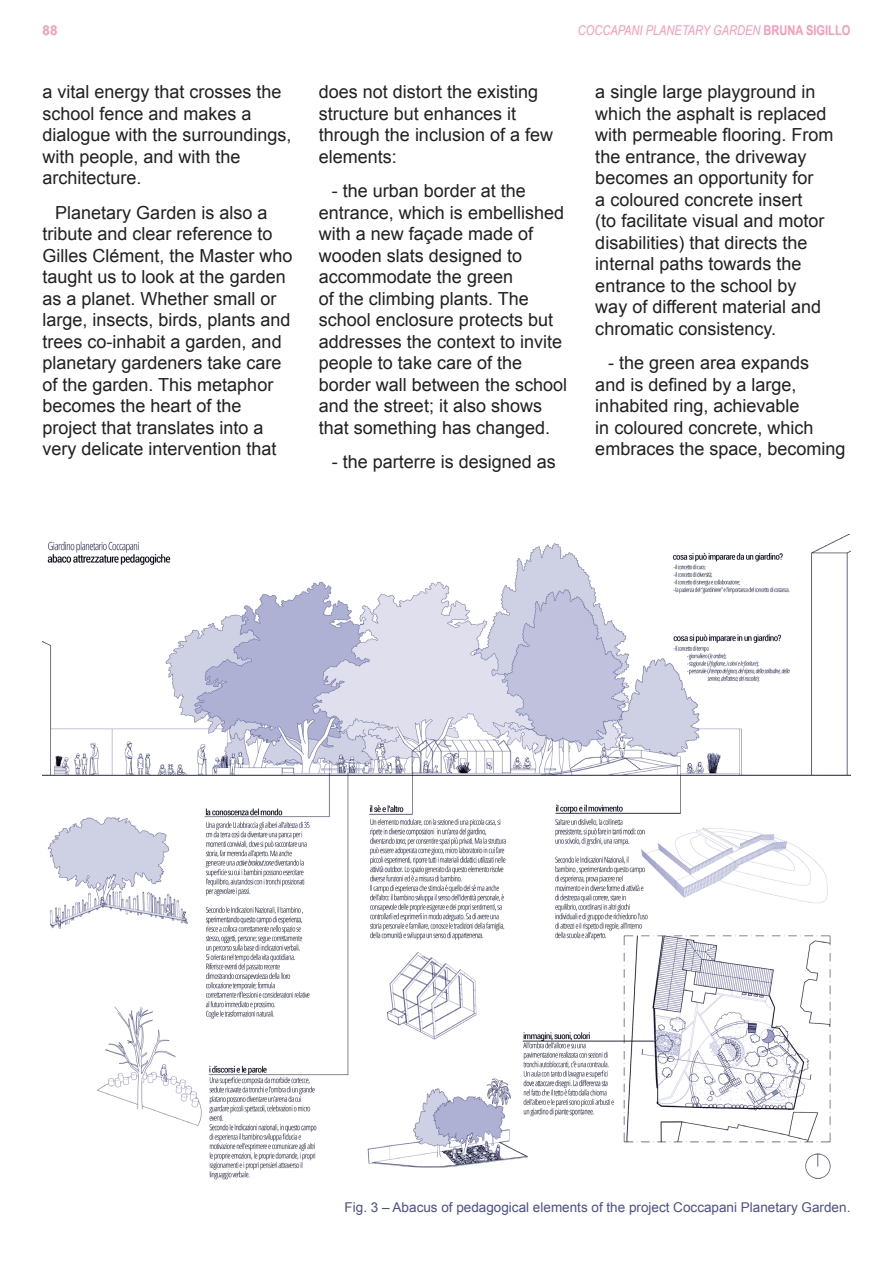
<style>
.page{position:relative;width:893px;height:1263px;background:#fff}
.page>*{position:absolute;margin:0;border:0;box-sizing:border-box;transform-origin:0 0}
.t1{font:18px/21.5px "Arial";color:#231f20}
.t2{font:13.5px "Arial";color:#4b508a}
.t3{font:italic 13.5px "Arial Narrow";color:#f899b6}
.t4{font:700 13.5px "Arial";color:#f899b6}
.s1{font-weight:700;font-style:normal}
</style>
<div class="page">
<img style="left:43px;top:534px;width:807px;height:646px">
<p class="t4" style="left:43px;top:21px;width:17px">88</p>
<p class="t3" style="left:578px;top:21px;width:274px">COCCAPANI PLANETARY GARDEN <span class="s1">BRUNA SIGILLO</span></p>
<p class="t1" style="left:43px;top:81px;width:251px">a vital energy that crosses the school fence and makes a dialogue with the surroundings, with people, and with the architecture.</p>
<p class="t1" style="left:43px;top:202px;width:252px;text-indent:13px">Planetary Garden is also a tribute and clear reference to<br>Gilles Clément, the Master who taught us to look at the garden as a planet. Whether small or large, insects, birds, plants and trees co-inhabit a garden, and planetary gardeners take care of the garden. This metaphor becomes the heart of the project that translates into a very delicate intervention that</p>
<p class="t1" style="left:319px;top:81px;width:236px">does not distort the existing structure but enhances it through the inclusion of a few elements:</p>
<p class="t1" style="left:319px;top:180px;width:250px;text-indent:13px">- the urban border at the entrance, which is embellished with a new façade made of wooden slats designed to accommodate the green<br>of the climbing plants. The school enclosure protects but addresses the context to invite people to take care of the border wall between the school and the street; it also shows that something has changed.</p>
<p class="t1" style="left:332px;top:451px;width:226px">- the parterre is designed as</p>
<p class="t1" style="left:595px;top:81px;width:240px">a single large playground in which the asphalt is replaced with permeable flooring. From the entrance, the driveway becomes an opportunity for<br>a coloured concrete insert<br>(to facilitate visual and motor disabilities) that directs the internal paths towards the entrance to the school by<br>way of different material and chromatic consistency.</p>
<p class="t1" style="left:595px;top:352px;width:252px;text-indent:13px">- the green area expands<br>and is defined by a large, inhabited ring, achievable<br>in coloured concrete, which embraces the space, becoming</p>
<p class="t2" style="left:345px;top:1198px;width:507px">Fig. 3 – Abacus of pedagogical elements of the project Coccapani Planetary Garden.</p>
</div>
